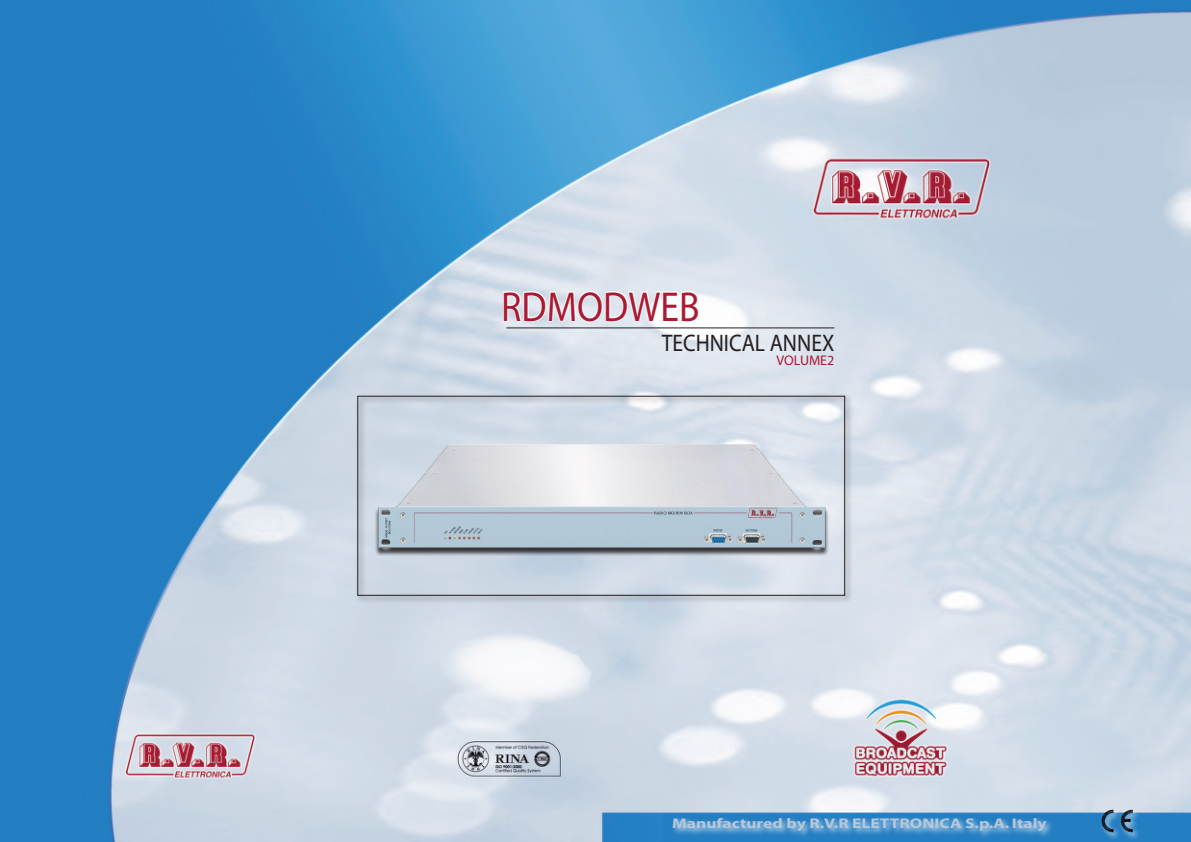
<style>
.page{position:relative;width:1191px;height:842px;background:#fff}
.page>*{position:absolute;margin:0;border:0;box-sizing:border-box;transform-origin:0 0}
.t1{font:42px "Myriad";color:#aa1b33;scale:.9 1}
.t2{font:24px "Myriad";color:#241f1f;scale:.9 1}
.t3{font:700 14px "Myriad";color:#b8c7da;scale:1.25 1}
.t4{font:14px "Myriad";color:#aa1b33}
</style>
<div class="page">
<img style="left:0;top:0;width:1191px;height:842px">
<svg style="left:502px;top:290px;width:198px;height:33px"></svg>
<hr style="left:506px;top:327px;width:328px;height:1px;background:#241f1f">
<div style="left:670px;top:806px;width:471px;height:35px;background:#fff;opacity:.75"></div>
<svg style="left:1121px;top:810px;width:11px;height:23px"></svg>
<svg style="left:1101px;top:810px;width:12px;height:23px"></svg>
<div style="left:354px;top:393px;width:500px;height:212px;background:#241f1f;opacity:.75"></div>
<div style="left:357px;top:396px;width:488px;height:200px;border:1px solid #241f1f"></div>
<h1 class="t1" style="left:501px;top:286px;width:222px">RDMODWEB</h1>
<h2 class="t2" style="left:662px;top:331px;width:193px">TECHNICAL ANNEX</h2>
<p class="t4" style="left:776px;top:353px;width:59px">VOLUME2</p>
<p class="t3" style="left:672px;top:816px;width:301px">Manufactured by R.V.R ELETTRONICA S.p.A. Italy</p>
</div>
